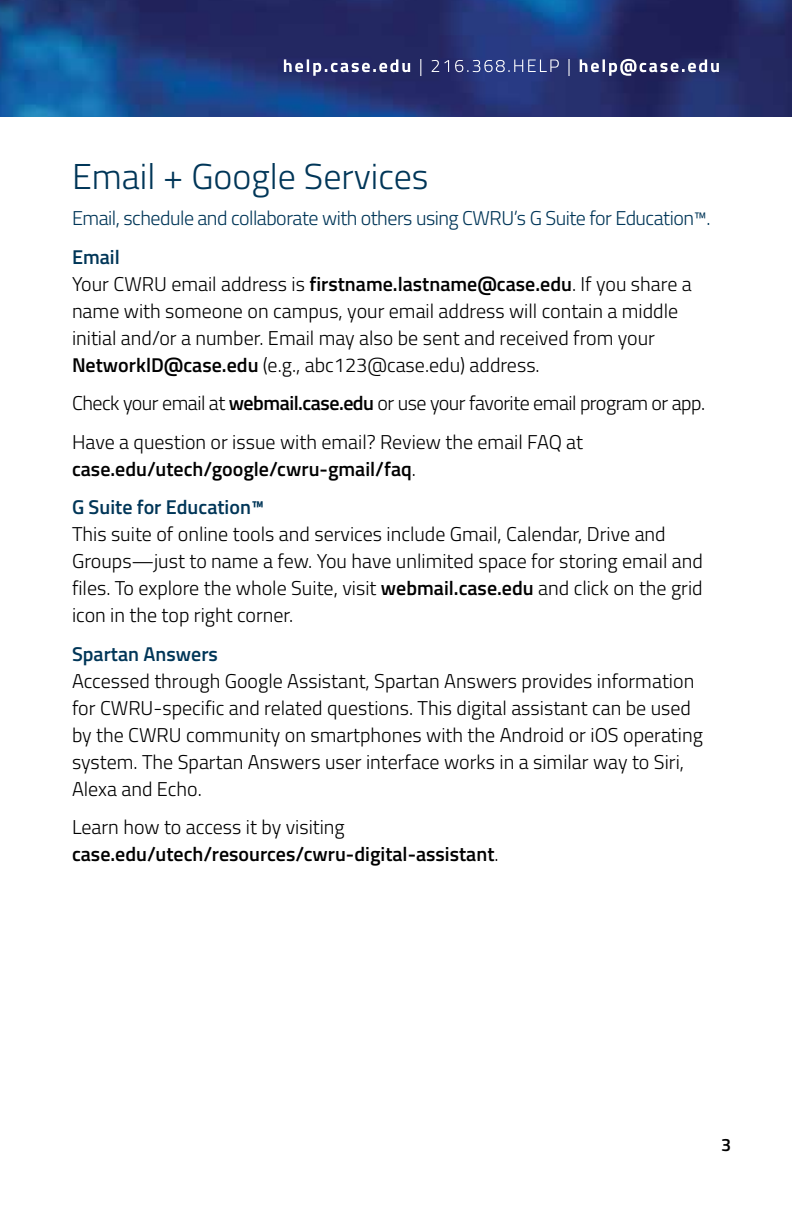
<style>
.page{position:relative;width:792px;height:1224px;background:#fff}
.page>*{position:absolute;margin:0;border:0;box-sizing:border-box;transform-origin:0 0}
.headline{font:300 36px "Titillium";color:#003658}
.body{font:300 20px/27px "Titillium";color:#000}
.body-2{font:600 20px/27px "Titillium";color:#000}
.body-3{font:300 20px "Titillium";letter-spacing:-.025em;color:#003658}
.body-4{font:300 20px "Titillium";letter-spacing:-.025em;color:#000}
.subhead{font:600 20px "Titillium";color:#003658}
.t1{font:600 18px "Titillium";color:#000}
.s1{font-weight:600}
.s2{font-weight:300}
</style>
<div class="page">
<img style="left:0;top:0;width:792px;height:116px">
<svg style="left:284px;top:59px;width:435px;height:17px;background:#545a8b"></svg>
<h1 class="headline" style="left:72px;top:150px;width:358px">Email + Google Services</h1>
<p class="body-3" style="left:72px;top:203px;width:640px">Email, schedule and collaborate with others using CWRU’s G Suite for Education™.</p>
<h2 class="subhead" style="left:72px;top:242px;width:49px">Email</h2>
<p class="body" style="left:72px;top:269px;width:621px">Your CWRU email address is <span class="s1">firstname.lastname@case.edu</span>. If you share a name with someone on campus, your email address will contain a middle initial and/or a number. Email may also be sent and received from your <span class="s1">NetworklD@case.edu</span> (e.g., abc123@case.edu) address.</p>
<p class="body-4" style="left:72px;top:389px;width:635px">Check your email at <span class="s1">webmail.case.edu</span> or use your favorite email program or app.</p>
<p class="body" style="left:72px;top:427px;width:513px">Have a question or issue with email? Review the email FAQ at <span class="s1">case.edu/utech/google/cwru-gmail/faq</span>.</p>
<h2 class="subhead" style="left:72px;top:492px;width:194px">G Suite for Education™</h2>
<p class="body" style="left:72px;top:520px;width:632px">This suite of online tools and services include Gmail, Calendar, Drive and Groups—just to name a few. You have unlimited space for storing email and files. To explore the whole Suite, visit <span class="s1">webmail.case.edu</span> and click on the grid icon in the top right corner.</p>
<h2 class="subhead" style="left:72px;top:639px;width:147px">Spartan Answers</h2>
<p class="body" style="left:72px;top:666px;width:632px">Accessed through Google Assistant, Spartan Answers provides information for CWRU-specific and related questions. This digital assistant can be used by the CWRU community on smartphones with the Android or iOS operating system. The Spartan Answers user interface works in a similar way to Siri, Alexa and Echo.</p>
<p class="body-2" style="left:72px;top:813px;width:428px"><span class="s2">Learn how to access it by visiting </span>case.edu/utech/resources/cwru-digital-assistant<span class="s2">.</span></p>
<p class="t1" style="left:721px;top:1131px;width:12px">3</p>
</div>
